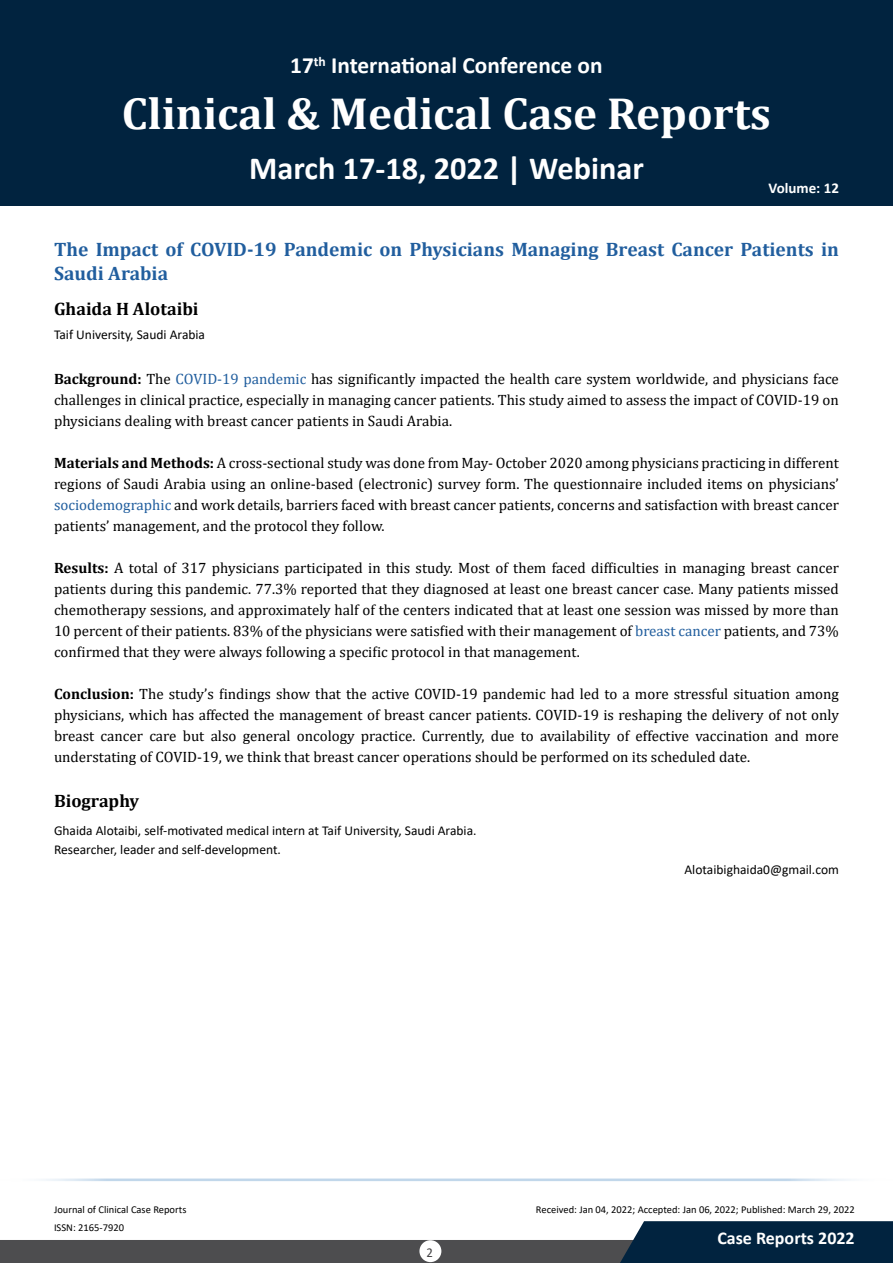
<style>
.page{position:relative;width:893px;height:1263px;background:#fff}
.page>*{position:absolute;margin:0;border:0;box-sizing:border-box;transform-origin:0 0}
.t1{font:700 45.15px "Cambria";color:#fff}
.t2{font:700 32.25px "Calibri";color:#fff}
.t3{font:700 23.4px "Calibri";color:#fff}
.t4{font:700 19.5px/24px "Cambria";color:#215e9e}
.t5{font:700 18px "Cambria";color:#000}
.t6{font:700 18px "Calibri";color:#fff}
.t7{font:15px/21px "Cambria";color:#000;text-align:justify}
.t8{font:700 15px "Calibri";color:#fff}
.t9{font:13.5px/19.5px "Calibri";color:#000}
.t10{font:13.5px "Calibri";color:#414042;scale:.95 1}
.t11{font:10.5px/18px "Calibri";color:#000}
.s1{font-weight:700}
.s2{color:#215e9e}
</style>
<div class="page">
<div style="left:0;top:0;width:893px;height:206px;background:#01233f"></div>
<svg style="left:0;top:1221px;width:893px;height:42px"></svg>
<hr style="left:0;top:1178px;width:893px;height:3px;background:#c0d6ea">
<h3 class="t3" style="left:290px;top:49px;width:314px">17<sup>th</sup> International Conference on</h3>
<h1 class="t1" style="left:122px;top:81px;width:650px">Clinical &amp; Medical Case Reports</h1>
<h2 class="t2" style="left:249px;top:146px;width:396px">March 17-18, 2022 | Webinar</h2>
<p class="t8" style="left:768px;top:177px;width:72px">Volume: 12</p>
<h3 class="t4" style="left:54px;top:237px;width:786px">The Impact of COVID-19 Pandemic on Physicians Managing Breast Cancer Patients in<br>Saudi Arabia</h3>
<p class="t5" style="left:54px;top:296px;width:146px">Ghaida H Alotaibi</p>
<p class="t9" style="left:54px;top:324px;width:153px">Taif University, Saudi Arabia</p>
<p class="t7" style="left:54px;top:368px;width:786px"><span class="s1">Background:</span> The <span class="s2">COVID-19 pandemic</span> has significantly impacted the health care system worldwide, and physicians face challenges in clinical practice, especially in managing cancer patients. This study aimed to assess the impact of COVID-19 on physicians dealing with breast cancer patients in Saudi Arabia.</p>
<p class="t7" style="left:54px;top:452px;width:786px"><span class="s1">Materials and Methods:</span> A cross-sectional study was done from May- October 2020 among physicians practicing in different regions of Saudi Arabia using an online-based (electronic) survey form. The questionnaire included items on physicians’ <span class="s2">sociodemographic</span> and work details, barriers faced with breast cancer patients, concerns and satisfaction with breast cancer patients’ management, and the protocol they follow.</p>
<p class="t7" style="left:54px;top:557px;width:786px"><span class="s1">Results:</span> A total of 317 physicians participated in this study. Most of them faced difficulties in managing breast cancer patients during this pandemic. 77.3% reported that they diagnosed at least one breast cancer case. Many patients missed chemotherapy sessions, and approximately half of the centers indicated that at least one session was missed by more than 10 percent of their patients. 83% of the physicians were satisfied with their management of <span class="s2">breast cancer</span> patients, and 73% confirmed that they were always following a specific protocol in that management.</p>
<p class="t7" style="left:54px;top:683px;width:786px"><span class="s1">Conclusion:</span> The study’s findings show that the active COVID-19 pandemic had led to a more stressful situation among physicians, which has affected the management of breast cancer patients. COVID-19 is reshaping the delivery of not only breast cancer care but also general oncology practice. Currently, due to availability of effective vaccination and more understating of COVID-19, we think that breast cancer operations should be performed on its scheduled date.</p>
<p class="t5" style="left:54px;top:788px;width:87px">Biography</p>
<p class="t9" style="left:54px;top:820px;width:424px">Ghaida Alotaibi, self-motivated medical intern at Taif University, Saudi Arabia.<br>Researcher, leader and self-development.</p>
<p class="t9" style="left:684px;top:859px;width:156px">Alotaibighaida0@gmail.com</p>
<p class="t11" style="left:54px;top:1200px;width:134px">Journal of Clinical Case Reports<br>ISSN: 2165-7920</p>
<p class="t10" style="left:426px;top:1243px;width:8px">2</p>
<p class="t11" style="left:536px;top:1200px;width:320px">Received: Jan 04, 2022; Accepted: Jan 06, 2022; Published: March 29, 2022</p>
<p class="t6" style="left:717px;top:1225px;width:139px">Case Reports 2022</p>
</div>
